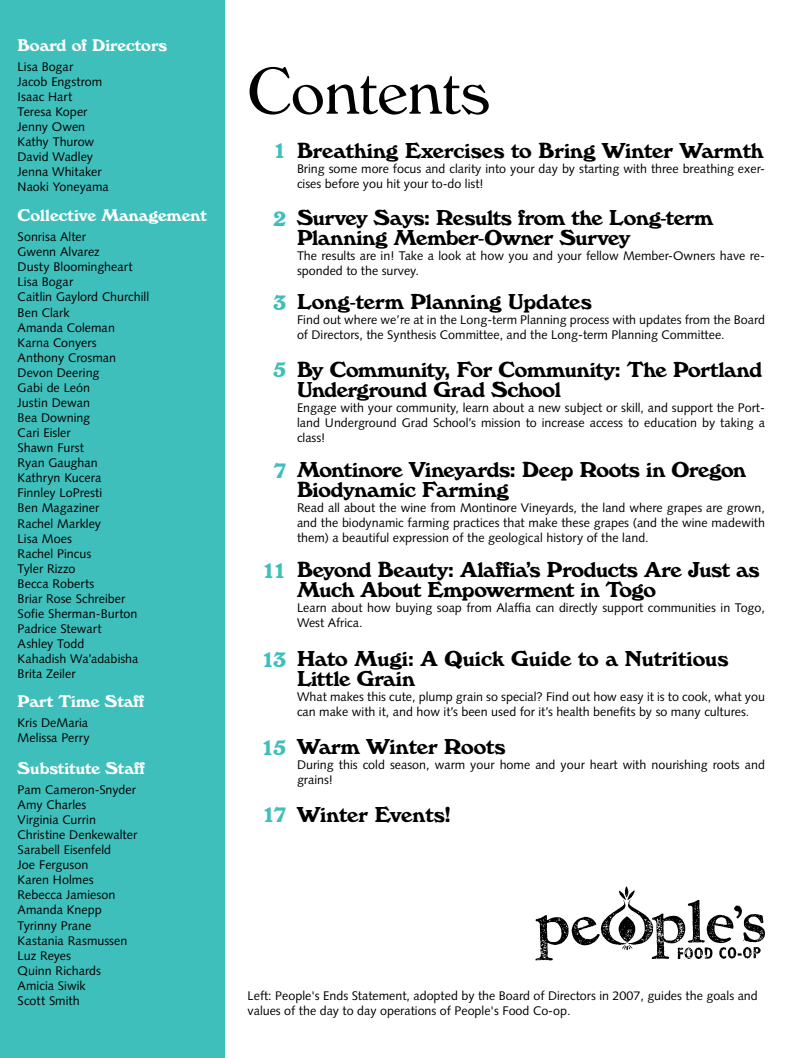
<style>
.page{position:relative;width:810px;height:1058px;background:#fff}
.page>*{position:absolute;margin:0;border:0;box-sizing:border-box;transform-origin:0 0}
.t1{font:68.75px "Windsor D";color:#000}
.t2{font:700 22.5px/20px "Windsor D";letter-spacing:-.01em;color:#000}
.t3{font:700 17.5px "Windsor D";color:#fff}
.t4{font:12.5px/15.1px "Syntax LT Std";color:#000}
.s1{color:#3fbfbb}
</style>
<div class="page">
<div style="left:1px;top:0;width:224px;height:1058px;background:#3fbfbb"></div>
<svg style="left:535px;top:886px;width:230px;height:74px"></svg>
<h3 class="t3" style="left:18px;top:35px;width:151px">Board of Directors</h3>
<p class="t4" style="left:18px;top:59px;width:93px">Lisa Bogar<br>Jacob Engstrom<br>Isaac Hart<br>Teresa Koper<br>Jenny Owen<br>Kathy Thurow<br>David Wadley<br>Jenna Whitaker<br>Naoki Yoneyama</p>
<h1 class="t1" style="left:248px;top:53px;width:244px">Contents</h1>
<h2 class="t2" style="left:273px;top:140px;width:492px"><span class="s1">1</span> Breathing Exercises to Bring Winter Warmth</h2>
<p class="t4" style="left:297px;top:161px;width:469px">Bring some more focus and clarity into your day by starting with three breathing exer&shy;cises before you hit your to-do list!</p>
<h2 class="t2" style="left:297px;top:208px;width:418px;text-indent:-24px"><span class="s1">2</span> Survey Says: Results from the Long-term<br>Planning Member-Owner Survey</h2>
<p class="t4" style="left:297px;top:248px;width:469px">The results are in! Take a look at how you and your fellow Member-Owners have re&shy;sponded to the survey.</p>
<h2 class="t2" style="left:273px;top:292px;width:320px"><span class="s1">3</span> Long-term Planning Updates</h2>
<p class="t4" style="left:297px;top:312px;width:470px">Find out where we’re at in the Long-term Planning process with updates from the Board of Directors, the Synthesis Committee, and the Long-term Planning Committee.</p>
<h3 class="t3" style="left:18px;top:204px;width:190px">Collective Management</h3>
<p class="t4" style="left:18px;top:229px;width:133px">Sonrisa Alter<br>Gwenn Alvarez<br>Dusty Bloomingheart<br>Lisa Bogar<br>Caitlin Gaylord Churchill<br>Ben Clark<br>Amanda Coleman<br>Karna Conyers<br>Anthony Crosman<br>Devon Deering<br>Gabi de León<br>Justin Dewan<br>Bea Downing<br>Cari Eisler<br>Shawn Furst<br>Ryan Gaughan<br>Kathryn Kucera<br>Finnley LoPresti<br>Ben Magaziner<br>Rachel Markley<br>Lisa Moes<br>Rachel Pincus<br>Tyler Rizzo<br>Becca Roberts<br>Briar Rose Schreiber<br>Sofie Sherman-Burton<br>Padrice Stewart<br>Ashley Todd<br>Kahadish Wa’adabisha<br>Brita Zeiler</p>
<h2 class="t2" style="left:297px;top:359px;width:467px;text-indent:-24px"><span class="s1">5</span> By Community, For Community: The Portland<br>Underground Grad School</h2>
<p class="t4" style="left:297px;top:400px;width:469px;text-align:justify">Engage with your community, learn about a new subject or skill, and support the Port&shy;land Underground Grad School’s mission to increase access to education by taking a class!</p>
<h2 class="t2" style="left:297px;top:460px;width:451px;text-indent:-24px"><span class="s1">7</span> Montinore Vineyards: Deep Roots in Oregon<br>Biodynamic Farming</h2>
<p class="t4" style="left:297px;top:500px;width:469px;text-align:justify">Read all about the wine from Montinore Vineyards, the land where grapes are grown, and the biodynamic farming practices that make these grapes (and the wine madewith them) a beautiful expression of the geological history of the land.</p>
<h2 class="t2" style="left:297px;top:560px;width:464px;text-indent:-35px"><span class="s1">11</span> Beyond Beauty: Alaffia’s Products Are Just as<br>Much About Empowerment in Togo</h2>
<p class="t4" style="left:297px;top:600px;width:469px">Learn about how buying soap from Alaffia can directly support communities in Togo,<br>West Africa.</p>
<h2 class="t2" style="left:297px;top:649px;width:433px;text-indent:-36px"><span class="s1">13</span> Hato Mugi: A Quick Guide to a Nutritious<br>Little Grain</h2>
<p class="t4" style="left:297px;top:689px;width:469px">What makes this cute, plump grain so special? Find out how easy it is to cook, what you can make with it, and how it’s been used for it’s health benefits by so many cultures.</p>
<h2 class="t2" style="left:261px;top:736px;width:246px"><span class="s1">15</span> Warm Winter Roots</h2>
<p class="t4" style="left:297px;top:757px;width:469px">During this cold season, warm your home and your heart with nourishing roots and grains!</p>
<h2 class="t2" style="left:262px;top:804px;width:190px"><span class="s1">17</span> Winter Events!</h2>
<h3 class="t3" style="left:18px;top:691px;width:128px">Part Time Staff</h3>
<p class="t4" style="left:18px;top:715px;width:74px">Kris DeMaria<br>Melissa Perry</p>
<h3 class="t3" style="left:18px;top:757px;width:129px">Substitute Staff</h3>
<p class="t4" style="left:18px;top:782px;width:121px">Pam Cameron-Snyder<br>Amy Charles<br>Virginia Currin<br>Christine Denkewalter<br>Sarabell Eisenfeld<br>Joe Ferguson<br>Karen Holmes<br>Rebecca Jamieson<br>Amanda Knepp<br>Tyrinny Prane<br>Kastania Rasmussen<br>Luz Reyes<br>Quinn Richards<br>Amicia Siwik<br>Scott Smith</p>
<p class="t4" style="left:248px;top:987px;width:512px">Left: People's Ends Statement, adopted by the Board of Directors in 2007, guides the goals and values of the day to day operations of People's Food Co-op.</p>
</div>
